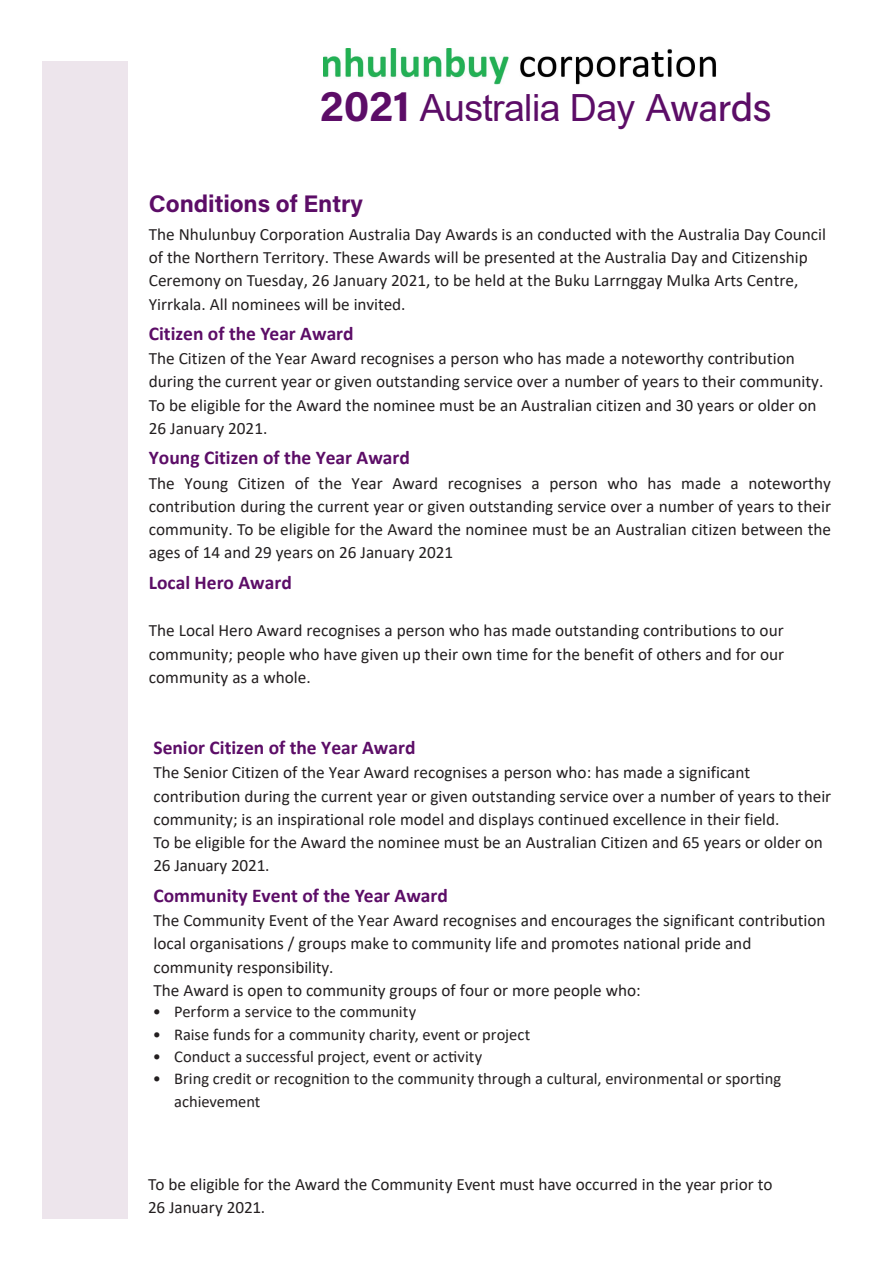
<style>
.page{position:relative;width:893px;height:1263px;background:#fff}
.page>*{position:absolute;margin:0;border:0;box-sizing:border-box;transform-origin:0 0}
.t1{font:37.5px "Arial";letter-spacing:-.015em;color:#5c0d67}
.t2{font:700 24px "Acumin Pro";letter-spacing:-.005em;color:#5c0d67}
.t3{font:700 19.5px "Calibri";color:#5c0d67}
.t4{font:700 19.5px "Calibri";color:#5c0d67}
.t5{font:17.25px/23.2px "Calibri";color:#231f20}
.t6{font:16.5px/22.4px "Calibri";color:#231f20}
.s1{font-family:"Acumin Pro";font-weight:700;font-size:43.5px}
.s2{font-family:"Acumin Pro";font-weight:500}
.s3{font-family:"Acumin Pro";font-weight:500;font-size:39px}
.s4{font-style:inherit}
</style>
<div class="page">
<img style="left:324px;top:48px;width:392px;height:37px">
<div style="left:43px;top:62px;width:85px;height:1157px;background:#ede5ec"></div>
<p class="t1" style="left:320px;top:82px;width:453px"><span class="s1">2021</span> Australia Day A<span class="s2">war</span><span class="s3">ds</span></p>
<p class="t2" style="left:149px;top:187px;width:216px">Conditions of Entry</p>
<p class="t5" style="left:149px;top:222px;width:679px">The Nhulunbuy Corporation Australia Day Awards is an conducted with the Australia Day Council of the Northern Territory. These Awards will be presented at the Australia Day and Citizenship Ceremony on Tuesday, 26 January 2021, to be held at the Buku Larrnggay Mulka Arts Centre, Yirrkala. All nominees will be invited.</p>
<p class="t3" style="left:149px;top:320px;width:206px">Citizen of the Year Award</p>
<p class="t5" style="left:149px;top:346px;width:676px">The Citizen of the Year Award recognises a person who has made a noteworthy contribution during the current year or given outstanding service over a number of years to their community.<br>To be eligible for the Award the nominee must be an Australian citizen and 30 years or older on 26 January 2021.</p>
<p class="t3" style="left:149px;top:444px;width:263px">Young Citizen of the Year Award</p>
<p class="t5" style="left:149px;top:471px;width:684px;text-align:justify">The Young Citizen of the Year Award recognises a person who has made a noteworthy contribution during the current year or given outstanding service over a number of years to their community. To be eligible for the Award the nominee must be an Australian citizen between the ages of 14 and 29 years on 26 January 2021</p>
<p class="t4" style="left:149px;top:568px;width:145px">Local Hero <span class="s4">Award</span></p>
<p class="t5" style="left:149px;top:618px;width:637px;text-align:justify">The Local Hero Award recognises a person who has made outstanding contributions to our community; people who have given up their own time for the benefit of others and for our community as a whole.</p>
<p class="t3" style="left:153px;top:734px;width:264px">Senior Citizen of the Year Award</p>
<p class="t5" style="left:153px;top:760px;width:679px">The Senior Citizen of the Year Award recognises a person who: has made a significant contribution during the current year or given outstanding service over a number of years to their community; is an inspirational role model and displays continued excellence in their field.<br>To be eligible for the Award the nominee must be an Australian Citizen and 65 years or older on 26 January 2021.</p>
<p class="t3" style="left:153px;top:881px;width:296px">Community Event of the Year Award</p>
<p class="t5" style="left:153px;top:908px;width:674px">The Community Event of the Year Award recognises and encourages the significant contribution local organisations / groups make to community life and promotes national pride and community responsibility.<br>The Award is open to community groups of four or more people who:</p>
<p class="t6" style="left:153px;top:1000px;width:265px">• Perform a service to the community</p>
<p class="t6" style="left:153px;top:1022px;width:379px">• Raise funds for a community charity, event or project</p>
<p class="t6" style="left:153px;top:1045px;width:331px">• Conduct a successful project, event or activity</p>
<p class="t6" style="left:174px;top:1067px;width:609px;text-indent:-21px">• Bring credit or recognition to the community through a cultural, environmental or sporting achievement</p>
<p class="t5" style="left:148px;top:1172px;width:626px">To be eligible for the Award the Community Event must have occurred in the year prior to<br>26 January 2021.</p>
</div>
